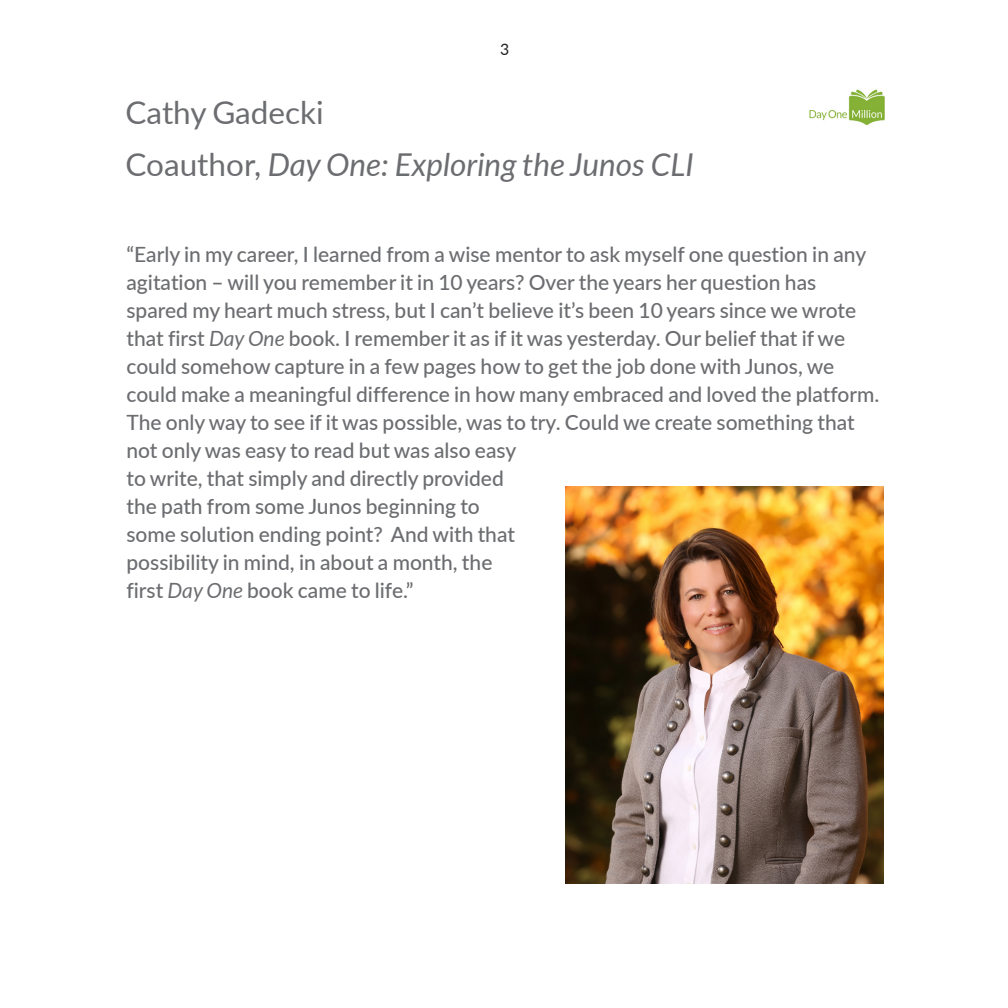
<style>
.page{position:relative;width:1008px;height:1008px;background:#fff}
.page>*{position:absolute;margin:0;border:0;box-sizing:border-box;transform-origin:0 0}
.t1{font:italic 31.5px/52.5px "Lato";color:#6c6d70}
.t2{font:500 21px/28px "Lato";color:#6c6d70}
.t3{font:15.75px "Lato";color:#231f20}
.s1{font-style:normal}
.s2{font-weight:400;font-style:italic}
</style>
<div class="page">
<img style="left:809px;top:89px;width:76px;height:37px">
<img style="left:566px;top:486px;width:317px;height:397px">
<p class="t3" style="left:500px;top:38px;width:11px">3</p>
<h1 class="t1" style="left:126px;top:85px;width:570px"><span class="s1">Cathy Gadecki<br>Coauthor,</span> Day One: Exploring the Junos CLI</h1>
<p class="t2" style="left:126px;top:239px;width:755px">“Early in my career, I learned from a wise mentor to ask myself one question in any agitation – will you remember it in 10 years? Over the years her question has spared my heart much stress, but I can’t believe it’s been 10 years since we wrote that first <span class="s2">Day One</span> book. I remember it as if it was yesterday. Our belief that if we could somehow capture in a few pages how to get the job done with Junos, we could make a meaningful difference in how many embraced and loved the platform.<br>The only way to see if it was possible, was to try. Could we create something that not only was easy to read but was also easy<br>to write, that simply and directly provided<br>the path from some Junos beginning to<br>some solution ending point? And with that<br>possibility in mind, in about a month, the<br>first <span class="s2">Day One</span> book came to life.”</p>
</div>
